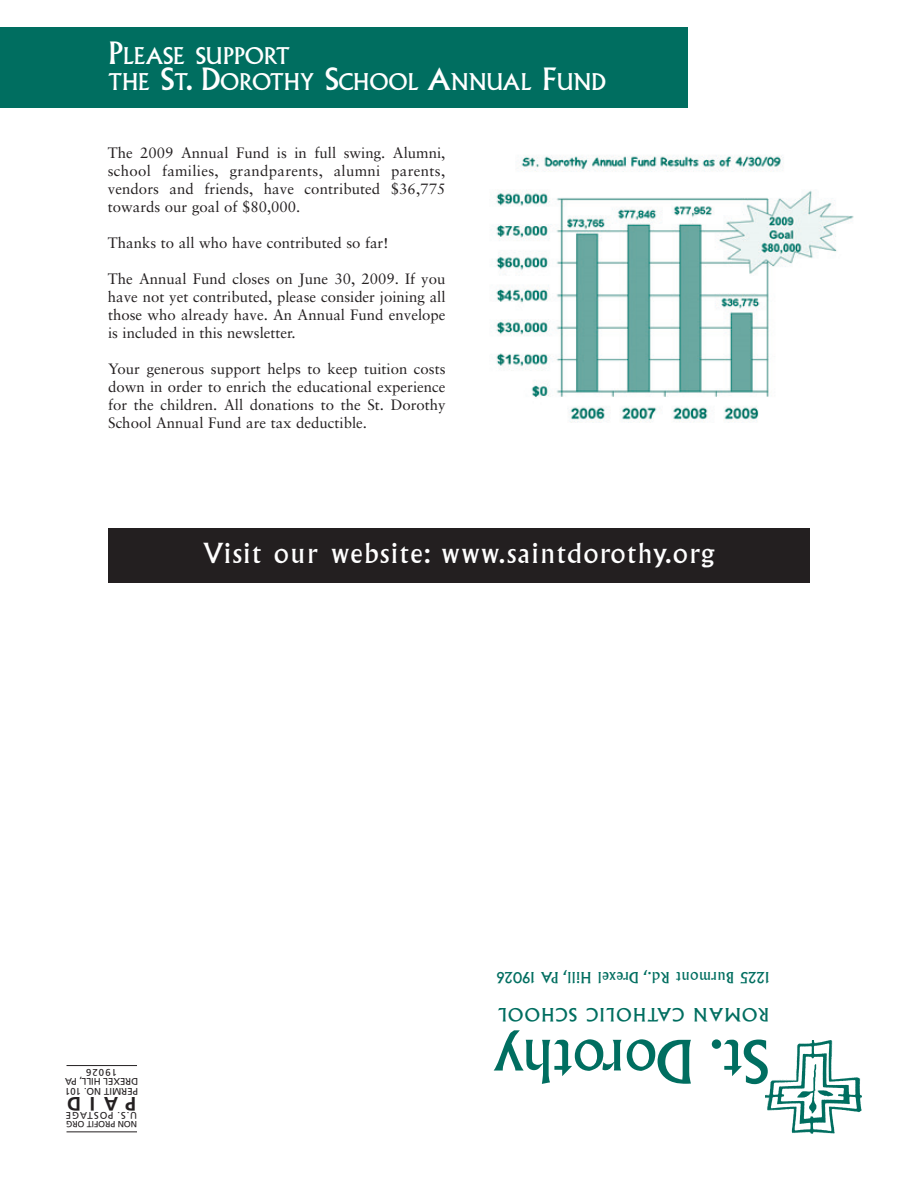
<style>
.page{position:relative;width:918px;height:1188px;background:#fff}
.page>*{position:absolute;margin:0;border:0;box-sizing:border-box;transform-origin:0 0}
.t1{font:58.5px "Albertus";color:#006e60}
.t2{font:27px "Albertus";letter-spacing:.06em;color:#fff}
.t3{font:22.5px/25.5px "Albertus";color:#fff}
.t4{font:700 19.5px "Frutiger";color:#231f20}
.t5{font:18px "Albertus";letter-spacing:.075em;color:#006e60}
.t6{font:15px/18px "Sabon";color:#231f20;text-align:justify}
.t7{font:15px "Albertus";letter-spacing:.03em;color:#006e60}
.t8{font:9.75px/9.1px "Frutiger";color:#231f20;text-align:center}
.t9{font:9.75px "Frutiger";letter-spacing:.085em;color:#231f20}
.t10{font:8.85px "Frutiger";letter-spacing:-.01em;color:#231f20}
.s1{font-size:30px}
</style>
<div class="page">
<hr style="left:67px;top:1131px;width:70px;height:1px;background:#231f20">
<hr style="left:67px;top:1065px;width:70px;height:1px;background:#231f20">
<img style="left:766px;top:1040px;width:96px;height:94px">
<div style="left:0;top:27px;width:688px;height:81px;background:#006e60"></div>
<div style="left:108px;top:529px;width:702px;height:54px;background:#231f20"></div>
<img style="left:495px;top:155px;width:359px;height:268px">
<h3 class="t3" style="left:108px;top:45px;width:499px"><span class="s1">P</span>LEASE SUPPORT<br>THE <span class="s1">S</span>T<span class="s1">. D</span>OROTHY <span class="s1">S</span>CHOOL <span class="s1">A</span>NNUAL <span class="s1">F</span>UND</h3>
<p class="t6" style="left:108px;top:145px;width:339px">The 2009 Annual Fund is in full swing. Alumni, school families, grandparents, alumni parents, vendors and friends, have contributed $36,775 towards our goal of $80,000.</p>
<p class="t6" style="left:108px;top:235px;width:282px">Thanks to all who have contributed so far!</p>
<p class="t6" style="left:108px;top:271px;width:339px">The Annual Fund closes on June 30, 2009. If you have not yet contributed, please consider joining all those who already have. An Annual Fund envelope is included in this newsletter.</p>
<p class="t6" style="left:108px;top:361px;width:339px">Your generous support helps to keep tuition costs down in order to enrich the educational experience for the children. All donations to the St. Dorothy School Annual Fund are tax deductible.</p>
<h2 class="t2" style="left:203px;top:542px;width:513px">Visit our website: www.saintdorothy.org</h2>
<p class="t7" style="left:769px;top:984px;width:274px;rotate:-180deg">1225 Burmont Rd., Drexel Hill, PA 19026</p>
<p class="t8" style="left:138px;top:1095px;width:75px;rotate:-180deg">PERMIT NO. 101<br>DREXEL HILL, PA<br>19026</p>
<h3 class="t4" style="left:136px;top:1112px;width:71px;rotate:-180deg">PAID</h3>
<p class="t9" style="left:137px;top:1120px;width:73px;rotate:-180deg">U.S. POSTAGE</p>
<p class="t10" style="left:137px;top:1128px;width:73px;rotate:-180deg">NON PROFIT ORG</p>
<p class="t5" style="left:769px;top:1022px;width:273px;rotate:-180deg">ROMAN CATHOLIC SCHOOL</p>
<h1 class="t1" style="left:769px;top:1084px;width:278px;rotate:-180deg">St. Dorothy</h1>
</div>
